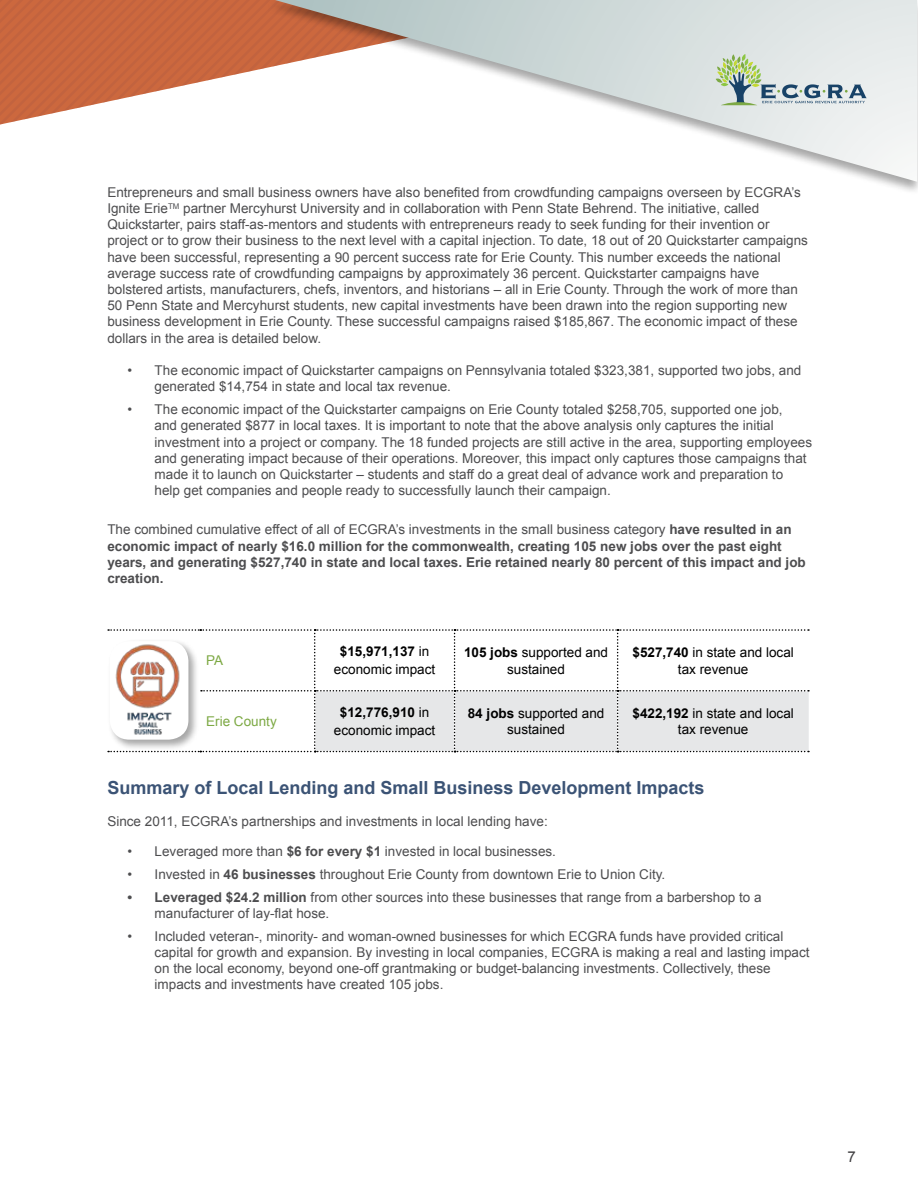
<style>
.page{position:relative;width:918px;height:1188px;background:#fff}
.page>*{position:absolute;margin:0;border:0;box-sizing:border-box;transform-origin:0 0}
.t1{font:700 18px "Arial";color:#3b5375}
.t2{font:15px "Arial";color:#414042}
.t3{font:13.5px/16.2px "Arial";color:#4d4d4f}
.t4{font:700 13.5px/16.2px "Arial";color:#4d4d4f}
.t5{font:13.5px/16.5px "Arial";color:#000;text-align:center}
.t6{font:13.5px "Arial";color:#7da944}
.s1{font-weight:400}
.s2{font-weight:700}
</style>
<div class="page">
<svg style="left:0;top:0;width:267px;height:124px"></svg>
<div style="left:267px;top:0;width:651px;height:196px;background:#000;opacity:.35"></div>
<svg style="left:275px;top:0;width:642px;height:182px"></svg>
<svg style="left:716px;top:54px;width:151px;height:51px;background:#c3d0ca"></svg>
<svg style="left:108px;top:629px;width:701px;height:123px"></svg>
<p class="t3" style="left:107px;top:184px;width:702px">Entrepreneurs and small business owners have also benefited from crowdfunding campaigns overseen by ECGRA’s Ignite Erie<sup>TM</sup> partner Mercyhurst University and in collaboration with Penn State Behrend. The initiative, called Quickstarter, pairs staff-as-mentors and students with entrepreneurs ready to seek funding for their invention or project or to grow their business to the next level with a capital injection. To date, 18 out of 20 Quickstarter campaigns have been successful, representing a 90 percent success rate for Erie County. This number exceeds the national average success rate of crowdfunding campaigns by approximately 36 percent. Quickstarter campaigns have bolstered artists, manufacturers, chefs, inventors, and historians – all in Erie County. Through the work of more than 50 Penn State and Mercyhurst students, new capital investments have been drawn into the region supporting new business development in Erie County. These successful campaigns raised $185,867. The economic impact of these dollars in the area is detailed below.</p>
<p class="t3" style="left:155px;top:362px;width:648px;text-indent:-27px">• The economic impact of Quickstarter campaigns on Pennsylvania totaled $323,381, supported two jobs, and generated $14,754 in state and local tax revenue.</p>
<p class="t3" style="left:155px;top:402px;width:659px;text-indent:-27px">• The economic impact of the Quickstarter campaigns on Erie County totaled $258,705, supported one job,<br>and generated $877 in local taxes. It is important to note that the above analysis only captures the initial investment into a project or company. The 18 funded projects are still active in the area, supporting employees and generating impact because of their operations. Moreover, this impact only captures those campaigns that made it to launch on Quickstarter – students and staff do a great deal of advance work and preparation to<br>help get companies and people ready to successfully launch their campaign.</p>
<p class="t4" style="left:107px;top:522px;width:700px"><span class="s1">The combined cumulative effect of all of ECGRA’s investments in the small business category</span> have resulted in an economic impact of nearly $16.0 million for the commonwealth, creating 105 new jobs over the past eight years, and generating $527,740 in state and local taxes. Erie retained nearly 80 percent of this impact and job creation.</p>
<p class="t6" style="left:206px;top:652px;width:19px">PA</p>
<p class="t5" style="left:334px;top:643px;width:103px;line-height:18px"><span class="s2">$15,971,137</span> in economic impact</p>
<p class="t5" style="left:464px;top:644px;width:146px"><span class="s2">105 jobs</span> supported and sustained</p>
<p class="t5" style="left:633px;top:644px;width:163px"><span class="s2">$527,740</span> in state and local tax revenue</p>
<p class="t6" style="left:206px;top:712px;width:72px">Erie County</p>
<p class="t5" style="left:334px;top:703px;width:103px;line-height:18px"><span class="s2">$12,776,910</span> in economic impact</p>
<p class="t5" style="left:468px;top:705px;width:138px"><span class="s2">84 jobs</span> supported and sustained</p>
<p class="t5" style="left:633px;top:705px;width:163px"><span class="s2">$422,192</span> in state and local tax revenue</p>
<h1 class="t1" style="left:107px;top:775px;width:599px">Summary of Local Lending and Small Business Development Impacts</h1>
<p class="t3" style="left:107px;top:813px;width:442px">Since 2011, ECGRA’s partnerships and investments in local lending have:</p>
<p class="t3" style="left:128px;top:843px;width:430px">• Leveraged more than <span class="s2">$6 for every $1</span> invested in local businesses.</p>
<p class="t3" style="left:128px;top:866px;width:539px">• Invested in <span class="s2">46 businesses</span> throughout Erie County from downtown Erie to Union City.</p>
<p class="t3" style="left:155px;top:889px;width:609px;text-indent:-27px"><span class="s2">• Leveraged $24.2 million</span> from other sources into these businesses that range from a barbershop to a manufacturer of lay-flat hose.</p>
<p class="t3" style="left:155px;top:928px;width:657px;text-indent:-27px">• Included veteran-, minority- and woman-owned businesses for which ECGRA funds have provided critical capital for growth and expansion. By investing in local companies, ECGRA is making a real and lasting impact on the local economy, beyond one-off grantmaking or budget-balancing investments. Collectively, these impacts and investments have created 105 jobs.</p>
<p class="t2" style="left:847px;top:1146px;width:10px">7</p>
</div>
